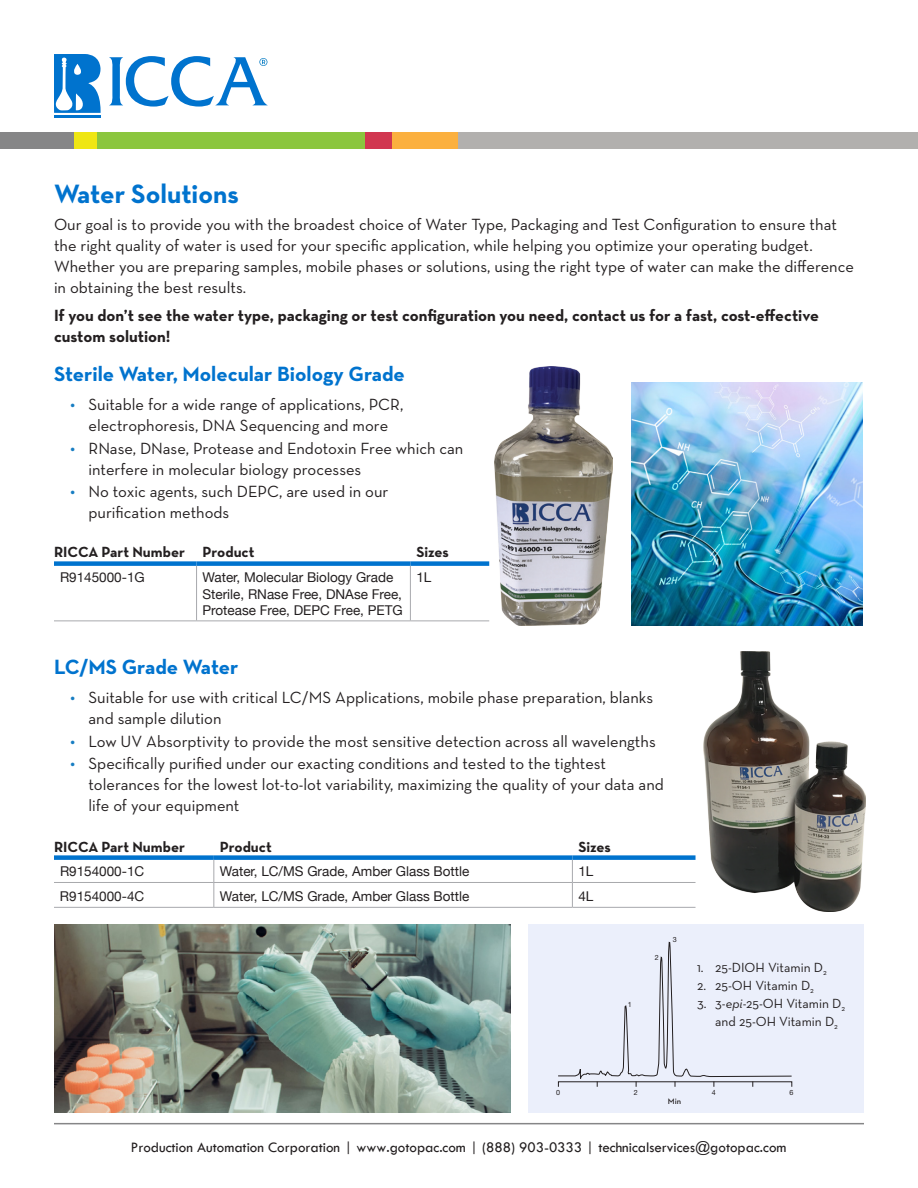
<style>
.page{position:relative;width:918px;height:1188px;background:#fff}
.page>*{position:absolute;margin:0;border:0;box-sizing:border-box;transform-origin:0 0}
.t1{font:700 27px "Neutra Text";color:#0073ce}
.t2{font:700 21px "Neutra Text";color:#0073ce}
.t3{font:16.5px/21px "Neutra Text";color:#231f20}
.t4{font:700 16.5px/21px "Neutra Text";color:#231f20}
.t5{font:15px "Tw Cen";color:#221e1f}
.t6{font:700 15px "Neutra Text";color:#231f20}
.t7{font:13.5px/16.2px "Helvetica Neue";color:#231f20}
.t8{font:13.5px "Neutra Text";color:#231f20}
.t9{font:600 8.4px "Neutra Text";color:#231f20}
.t10{font:7.2px "Helvetica Neue LT Std";color:#231f20}
.s1{font-weight:700;color:#177dc2}
.s2{font-style:italic}
</style>
<div class="page">
<div style="left:0;top:133px;width:918px;height:16px;background:#868687"></div>
<div style="left:74px;top:133px;width:647px;height:16px;background:#efe613"></div>
<div style="left:97px;top:133px;width:612px;height:16px;background:#8bc63e"></div>
<div style="left:365px;top:133px;width:553px;height:16px;background:#d13750"></div>
<div style="left:393px;top:133px;width:525px;height:16px;background:#fbb03f"></div>
<div style="left:459px;top:133px;width:459px;height:16px;background:#b2b0ae"></div>
<svg style="left:54px;top:54px;width:47px;height:59px"></svg>
<hr style="left:54px;top:116px;width:47px;height:1px;background:#0073ce">
<svg style="left:109px;top:56px;width:159px;height:51px"></svg>
<img style="left:632px;top:383px;width:231px;height:242px">
<div style="left:54px;top:561px;width:143px;height:5px;background:#0073ce"></div>
<div style="left:197px;top:561px;width:213px;height:5px;background:#0073ce"></div>
<div style="left:410px;top:561px;width:79px;height:5px;background:#0073ce"></div>
<hr style="left:196px;top:566px;width:1px;height:55px;background:#a8a9ad">
<hr style="left:410px;top:566px;width:1px;height:55px;background:#a8a9ad">
<hr style="left:54px;top:621px;width:143px;height:1px;background:#a8a9ad">
<hr style="left:197px;top:621px;width:213px;height:1px;background:#a8a9ad">
<hr style="left:410px;top:621px;width:79px;height:1px;background:#a8a9ad">
<img style="left:495px;top:366px;width:118px;height:260px">
<div style="left:54px;top:855px;width:160px;height:5px;background:#0073ce"></div>
<div style="left:214px;top:855px;width:358px;height:5px;background:#0073ce"></div>
<div style="left:572px;top:855px;width:124px;height:5px;background:#0073ce"></div>
<hr style="left:54px;top:882px;width:160px;height:1px;background:#a8a9ad">
<hr style="left:214px;top:882px;width:358px;height:1px;background:#a8a9ad">
<svg style="left:213px;top:860px;width:1px;height:47px"></svg>
<hr style="left:572px;top:882px;width:124px;height:1px;background:#a8a9ad">
<svg style="left:572px;top:860px;width:1px;height:47px"></svg>
<hr style="left:54px;top:907px;width:160px;height:1px;background:#a8a9ad">
<hr style="left:214px;top:907px;width:358px;height:1px;background:#a8a9ad">
<hr style="left:572px;top:907px;width:124px;height:1px;background:#a8a9ad">
<img style="left:54px;top:924px;width:457px;height:188px">
<div style="left:528px;top:924px;width:336px;height:189px;background:#ebeffb"></div>
<svg style="left:558px;top:941px;width:234px;height:146px"></svg>
<img style="left:703px;top:652px;width:162px;height:259px">
<hr style="left:54px;top:1123px;width:810px;height:1px;background:#868687">
<p class="t1" style="left:54px;top:176px;width:186px">Water Solutions</p>
<p class="t3" style="left:54px;top:214px;width:801px">Our goal is to provide you with the broadest choice of Water Type, Packaging and Test Configuration to ensure that the right quality of water is used for your specific application, while helping you optimize your operating budget.<br>Whether you are preparing samples, mobile phases or solutions, using the right type of water can make the difference in obtaining the best results.</p>
<p class="t4" style="left:54px;top:305px;width:766px">If you don’t see the water type, packaging or test configuration you need, contact us for a fast, cost-effective custom solution!</p>
<p class="t2" style="left:54px;top:361px;width:352px">Sterile Water, Molecular Biology Grade</p>
<p class="t3" style="left:70px;top:394px;width:334px;text-align:center"><span class="s1">•</span> Suitable for a wide range of applications, PCR, electrophoresis, DNA Sequencing and more</p>
<p class="t3" style="left:88px;top:437px;width:377px;text-indent:-18px"><span class="s1">•</span> RNase, DNase, Protease and Endotoxin Free which can interfere in molecular biology processes</p>
<p class="t3" style="left:88px;top:481px;width:301px;text-indent:-18px"><span class="s1">•</span> No toxic agents, such DEPC, are used in our purification methods</p>
<p class="t6" style="left:54px;top:542px;width:132px">RICCA Part Number</p>
<p class="t6" style="left:203px;top:542px;width:53px">Product</p>
<p class="t6" style="left:416px;top:542px;width:34px">Sizes</p>
<p class="t7" style="left:60px;top:570px;width:86px">R9145000-1G</p>
<p class="t7" style="left:203px;top:570px;width:202px">Water, Molecular Biology Grade<br>Sterile, RNase Free, DNAse Free,<br>Protease Free, DEPC Free, PETG</p>
<p class="t7" style="left:416px;top:570px;width:17px">1L</p>
<p class="t2" style="left:54px;top:654px;width:186px">LC/MS Grade Water</p>
<p class="t3" style="left:88px;top:687px;width:566px;text-indent:-18px"><span class="s1">•</span> Suitable for use with critical LC/MS Applications, mobile phase preparation, blanks and sample dilution</p>
<p class="t3" style="left:70px;top:731px;width:587px"><span class="s1">•</span> Low UV Absorptivity to provide the most sensitive detection across all wavelengths</p>
<p class="t3" style="left:88px;top:753px;width:577px;text-indent:-18px"><span class="s1">•</span> Specifically purified under our exacting conditions and tested to the tightest tolerances for the lowest lot-to-lot variability, maximizing the quality of your data and life of your equipment</p>
<p class="t6" style="left:54px;top:837px;width:132px">RICCA Part Number</p>
<p class="t6" style="left:220px;top:837px;width:53px">Product</p>
<p class="t6" style="left:578px;top:837px;width:34px">Sizes</p>
<p class="t7" style="left:60px;top:864px;width:86px">R9154000-1C</p>
<p class="t7" style="left:220px;top:864px;width:251px">Water, LC/MS Grade, Amber Glass Bottle</p>
<p class="t7" style="left:578px;top:864px;width:17px">1L</p>
<p class="t7" style="left:60px;top:889px;width:86px">R9154000-4C</p>
<p class="t7" style="left:220px;top:889px;width:251px">Water, LC/MS Grade, Amber Glass Bottle</p>
<p class="t7" style="left:578px;top:889px;width:17px">4L</p>
<p class="t10" style="left:655px;top:953px;width:5px">2</p>
<p class="t10" style="left:673px;top:935px;width:5px">3</p>
<p class="t10" style="left:628px;top:1000px;width:5px">1</p>
<p class="t8" style="left:697px;top:959px;width:131px">1. 25-DIOH Vitamin D<sub>2</sub></p>
<p class="t8" style="left:697px;top:977px;width:118px">2. 25-OH Vitamin D<sub>2</sub></p>
<p class="t8" style="left:697px;top:995px;width:149px">3. 3-<span class="s2">epi</span>-25-OH Vitamin D<sub>2</sub></p>
<p class="t8" style="left:715px;top:1013px;width:124px">and 25-OH Vitamin D<sub>2</sub></p>
<p class="t10" style="left:556px;top:1088px;width:5px">0</p>
<p class="t10" style="left:634px;top:1088px;width:5px">2</p>
<p class="t10" style="left:712px;top:1088px;width:5px">4</p>
<p class="t10" style="left:789px;top:1088px;width:5px">6</p>
<p class="t9" style="left:668px;top:1096px;width:15px">Min</p>
<p class="t5" style="left:131px;top:1139px;width:657px">Production Automation Corporation | www.gotopac.com | (888) 903-0333 | technicalservices@gotopac.com</p>
</div>
